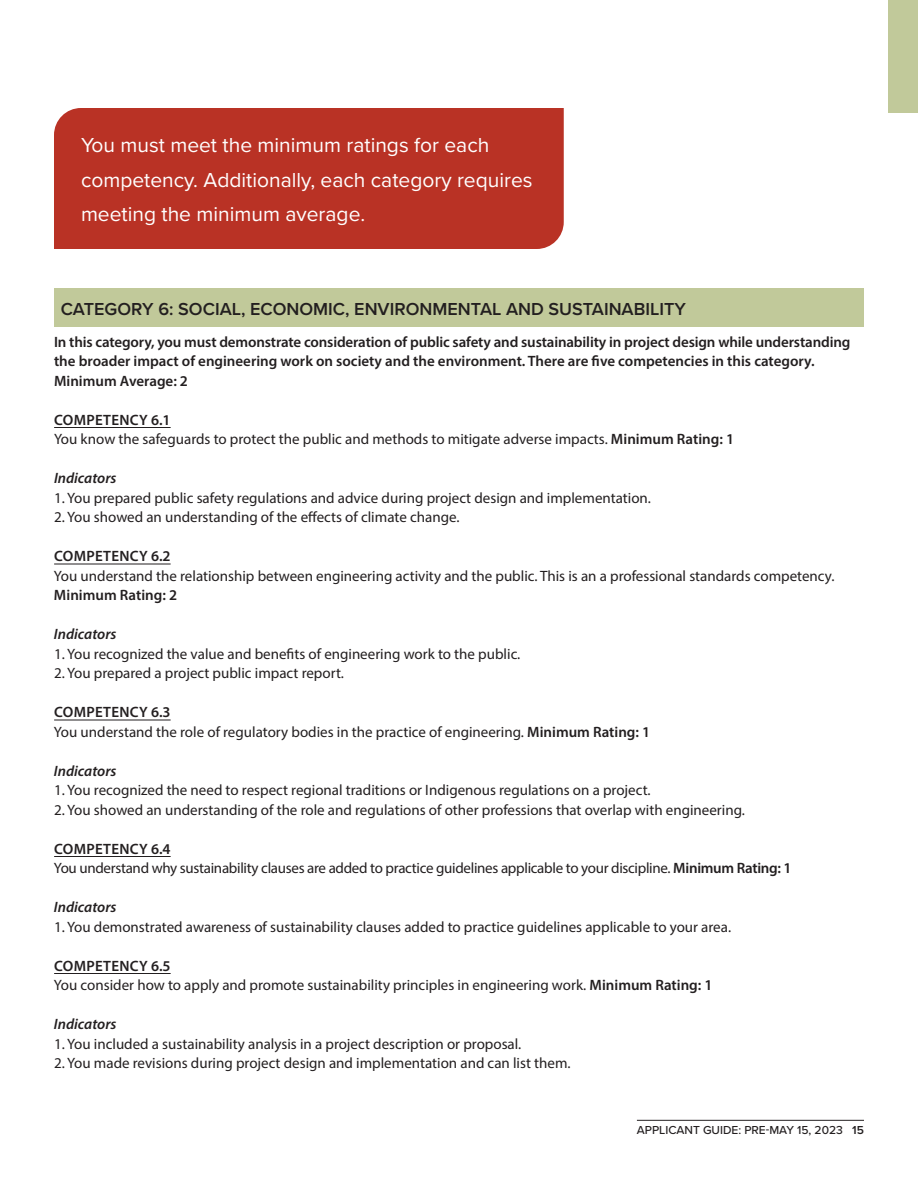
<style>
.page{position:relative;width:918px;height:1188px;background:#fff}
.page>*{position:absolute;margin:0;border:0;box-sizing:border-box;transform-origin:0 0}
.t1{font:21px/34.5px "Proxima Nova";color:#fff}
.t2{font:600 18px "Proxima Nova";color:#231f20}
.t3{font:15px/19.5px "Myriad Pro";color:#231f20}
.t4{font:600 15px/19.5px "Myriad Pro";color:#231f20}
.t5{font:15px "Myriad Pro";letter-spacing:-.02em;color:#231f20}
.t6{font:600 15px "Myriad Pro";letter-spacing:.02em;color:#231f20}
.t7{font:italic 600 15px "Myriad Pro";color:#231f20}
.t8{font:500 12px "Proxima Nova";color:#231f20}
.s1{font-weight:600}
</style>
<div class="page">
<hr style="left:637px;top:1120px;width:227px;height:1px;background:#231f20">
<hr style="left:54px;top:427px;width:117px;height:1px;background:#231f20">
<hr style="left:54px;top:564px;width:117px;height:1px;background:#231f20">
<hr style="left:54px;top:720px;width:117px;height:1px;background:#231f20">
<hr style="left:54px;top:856px;width:117px;height:1px;background:#231f20">
<hr style="left:54px;top:973px;width:117px;height:1px;background:#231f20">
<div style="left:889px;top:0;width:29px;height:112px;background:#c1c99a"></div>
<div style="left:54px;top:108px;width:510px;height:141px;background:#b93225"></div>
<div style="left:54px;top:288px;width:810px;height:39px;background:#c1c99a"></div>
<p class="t1" style="left:81px;top:127px;width:453px">You must meet the minimum ratings for each competency. Additionally, each category requires meeting the minimum average.</p>
<p class="t2" style="left:61px;top:295px;width:627px">CATEGORY 6: SOCIAL, ECONOMIC, ENVIRONMENTAL AND SUSTAINABILITY</p>
<p class="t4" style="left:54px;top:331px;width:798px">In this category, you must demonstrate consideration of public safety and sustainability in project design while understanding the broader impact of engineering work on society and the environment. There are five competencies in this category.<br>Minimum Average: 2</p>
<p class="t6" style="left:54px;top:410px;width:118px">COMPETENCY 6.1</p>
<p class="t3" style="left:54px;top:429px;width:682px">You know the safeguards to protect the public and methods to mitigate adverse impacts. <span class="s1">Minimum Rating: 1</span></p>
<p class="t7" style="left:54px;top:468px;width:64px">Indicators</p>
<p class="t3" style="left:54px;top:487px;width:599px">1. You prepared public safety regulations and advice during project design and implementation.</p>
<p class="t3" style="left:54px;top:507px;width:407px">2. You showed an understanding of the effects of climate change.</p>
<p class="t6" style="left:54px;top:546px;width:118px">COMPETENCY 6.2</p>
<p class="t3" style="left:54px;top:565px;width:782px">You understand the relationship between engineering activity and the public. This is an a professional standards competency.<br><span class="s1">Minimum Rating: 2</span></p>
<p class="t7" style="left:54px;top:624px;width:64px">Indicators</p>
<p class="t3" style="left:54px;top:643px;width:468px">1. You recognized the value and benefits of engineering work to the public.</p>
<p class="t3" style="left:54px;top:663px;width:292px">2. You prepared a project public impact report.</p>
<p class="t6" style="left:54px;top:702px;width:118px">COMPETENCY 6.3</p>
<p class="t3" style="left:54px;top:721px;width:598px">You understand the role of regulatory bodies in the practice of engineering. <span class="s1">Minimum Rating: 1</span></p>
<p class="t7" style="left:54px;top:761px;width:64px">Indicators</p>
<p class="t3" style="left:54px;top:780px;width:598px">1. You recognized the need to respect regional traditions or Indigenous regulations on a project.</p>
<p class="t3" style="left:54px;top:799px;width:692px">2. You showed an understanding of the role and regulations of other professions that overlap with engineering.</p>
<p class="t6" style="left:54px;top:839px;width:118px">COMPETENCY 6.4</p>
<p class="t5" style="left:54px;top:859px;width:739px">You understand why sustainability clauses are added to practice guidelines applicable to your discipline. <span class="s1">Minimum Rating: 1</span></p>
<p class="t7" style="left:54px;top:897px;width:64px">Indicators</p>
<p class="t3" style="left:54px;top:916px;width:679px">1. You demonstrated awareness of sustainability clauses added to practice guidelines applicable to your area.</p>
<p class="t6" style="left:54px;top:956px;width:118px">COMPETENCY 6.5</p>
<p class="t3" style="left:54px;top:975px;width:660px">You consider how to apply and promote sustainability principles in engineering work. <span class="s1">Minimum Rating: 1</span></p>
<p class="t7" style="left:54px;top:1014px;width:64px">Indicators</p>
<p class="t3" style="left:54px;top:1033px;width:469px">1. You included a sustainability analysis in a project description or proposal.</p>
<p class="t3" style="left:54px;top:1053px;width:518px">2. You made revisions during project design and implementation and can list them.</p>
<p class="t8" style="left:637px;top:1121px;width:229px">APPLICANT GUIDE: PRE-MAY 15, 2023 <span class="s1">15</span></p>
</div>
